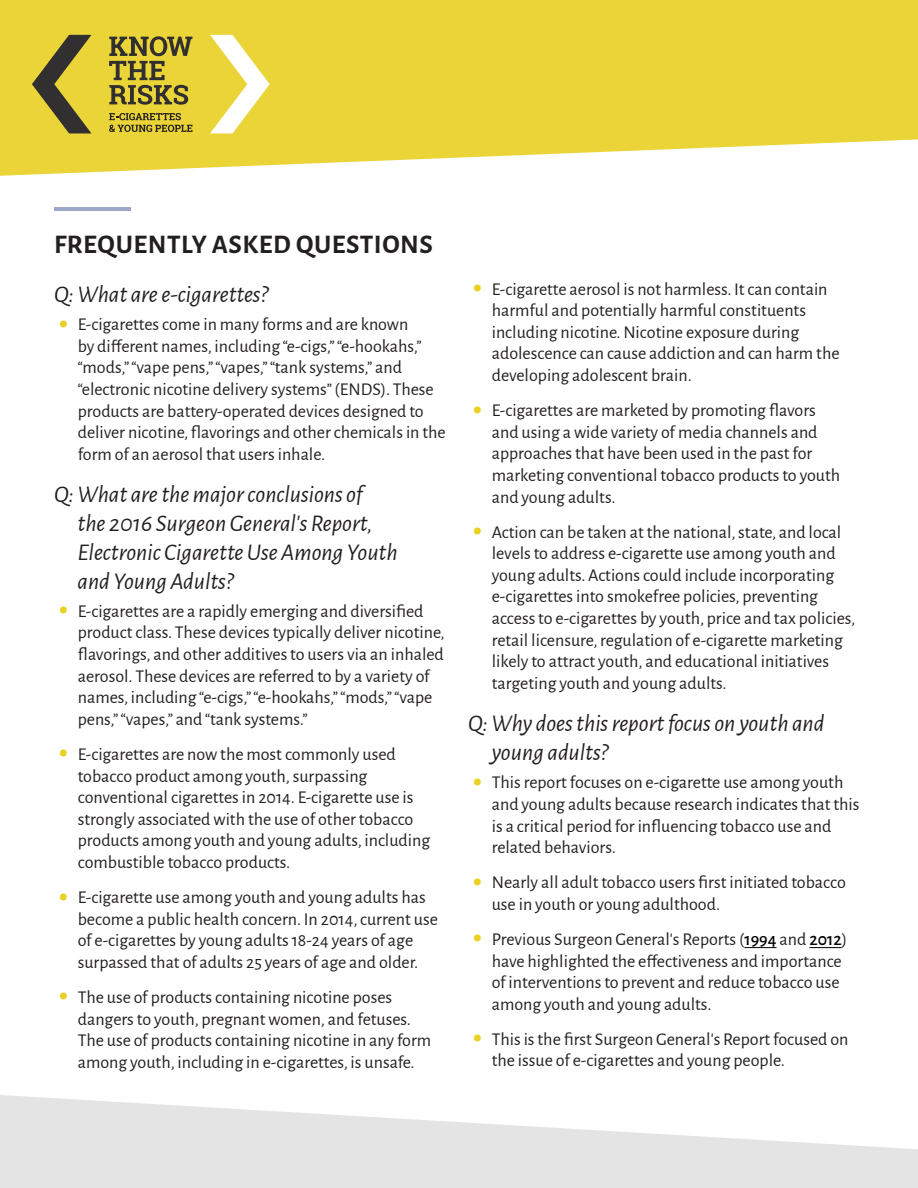
<style>
.page{position:relative;width:918px;height:1188px;background:#fff}
.page>*{position:absolute;margin:0;border:0;box-sizing:border-box;transform-origin:0 0}
.t1{font:700 27px "Alegreya Sans";letter-spacing:.02em;color:#231f20}
.t2{font:italic 24px/28.8px "Alegreya Sans";color:#231f20}
.t3{font:18px/21.6px "Alegreya Sans";color:#231f20}
.s1{font-weight:700;font-size:39px;color:#e9d021}
.s2{font-weight:500;color:#010203}
</style>
<div class="page">
<svg style="left:0;top:0;width:918px;height:176px;background:#edd94e"></svg>
<hr style="left:54px;top:207px;width:77px;height:4px;background:#9ca9ca">
<svg style="left:210px;top:35px;width:60px;height:98px"></svg>
<svg style="left:32px;top:35px;width:60px;height:98px;background:#a59634"></svg>
<svg style="left:109px;top:113px;width:83px;height:19px;background:#a9982f"></svg>
<svg style="left:109px;top:36px;width:83px;height:69px;background:#a49534"></svg>
<svg style="left:0;top:1095px;width:918px;height:93px;fill:#e4e4e5"></svg>
<hr style="left:744px;top:947px;width:33px;height:1px;background:#010203">
<hr style="left:809px;top:947px;width:33px;height:1px;background:#010203">
<h1 class="t1" style="left:54px;top:224px;width:381px">FREQUENTLY ASKED QUESTIONS</h1>
<h2 class="t2" style="left:54px;top:279px;width:216px">Q: What are e-cigarettes?</h2>
<p class="t3" style="left:78px;top:313px;width:370px;text-indent:-19px"><span class="s1">•</span> E-cigarettes come in many forms and are known<br>by different names, including “e-cigs,” “e-hookahs,” “mods,” “vape pens,” “vapes,” “tank systems,” and “electronic nicotine delivery systems” (ENDS). These products are battery-operated devices designed to deliver nicotine, flavorings and other chemicals in the form of an aerosol that users inhale.</p>
<h2 class="t2" style="left:78px;top:479px;width:322px;text-indent:-24px">Q: What are the major conclusions of<br>the 2016 Surgeon General’s Report,<br>Electronic Cigarette Use Among Youth and Young Adults?</h2>
<p class="t3" style="left:78px;top:599px;width:368px;text-indent:-19px"><span class="s1">•</span> E-cigarettes are a rapidly emerging and diversified product class. These devices typically deliver nicotine, flavorings, and other additives to users via an inhaled aerosol. These devices are referred to by a variety of names, including “e-cigs,” “e-hookahs,” “mods,” “vape pens,” “vapes,” and “tank systems.”</p>
<p class="t3" style="left:78px;top:743px;width:354px;text-indent:-19px"><span class="s1">•</span> E-cigarettes are now the most commonly used tobacco product among youth, surpassing conventional cigarettes in 2014. E-cigarette use is strongly associated with the use of other tobacco products among youth and young adults, including combustible tobacco products.</p>
<p class="t3" style="left:78px;top:886px;width:362px;text-indent:-19px"><span class="s1">•</span> E-cigarette use among youth and young adults has become a public health concern. In 2014, current use of e-cigarettes by young adults 18-24 years of age surpassed that of adults 25 years of age and older.</p>
<p class="t3" style="left:78px;top:986px;width:355px;text-indent:-19px"><span class="s1">•</span> The use of products containing nicotine poses dangers to youth, pregnant women, and fetuses.<br>The use of products containing nicotine in any form among youth, including in e-cigarettes, is unsafe.</p>
<p class="t3" style="left:492px;top:277px;width:349px;text-indent:-19px"><span class="s1">•</span> E-cigarette aerosol is not harmless. It can contain harmful and potentially harmful constituents including nicotine. Nicotine exposure during adolescence can cause addiction and can harm the developing adolescent brain.</p>
<p class="t3" style="left:492px;top:399px;width:350px;text-indent:-19px"><span class="s1">•</span> E-cigarettes are marketed by promoting flavors and using a wide variety of media channels and approaches that have been used in the past for marketing conventional tobacco products to youth and young adults.</p>
<p class="t3" style="left:492px;top:520px;width:365px;text-indent:-19px"><span class="s1">•</span> Action can be taken at the national, state, and local levels to address e-cigarette use among youth and young adults. Actions could include incorporating e-cigarettes into smokefree policies, preventing access to e-cigarettes by youth, price and tax policies, retail licensure, regulation of e-cigarette marketing likely to attract youth, and educational initiatives targeting youth and young adults.</p>
<h2 class="t2" style="left:492px;top:708px;width:334px;text-indent:-24px">Q: Why does this report focus on youth and young adults?</h2>
<p class="t3" style="left:492px;top:771px;width:369px;text-indent:-19px"><span class="s1">•</span> This report focuses on e-cigarette use among youth and young adults because research indicates that this is a critical period for influencing tobacco use and related behaviors.</p>
<p class="t3" style="left:492px;top:871px;width:356px;text-indent:-19px"><span class="s1">•</span> Nearly all adult tobacco users first initiated tobacco use in youth or young adulthood.</p>
<p class="t3" style="left:492px;top:927px;width:357px;text-indent:-19px"><span class="s1">•</span> Previous Surgeon General’s Reports (<span class="s2">1994</span> and <span class="s2">2012</span>) have highlighted the effectiveness and importance of interventions to prevent and reduce tobacco use among youth and young adults.</p>
<p class="t3" style="left:492px;top:1027px;width:358px;text-indent:-19px"><span class="s1">•</span> This is the first Surgeon General’s Report focused on the issue of e-cigarettes and young people.</p>
</div>
